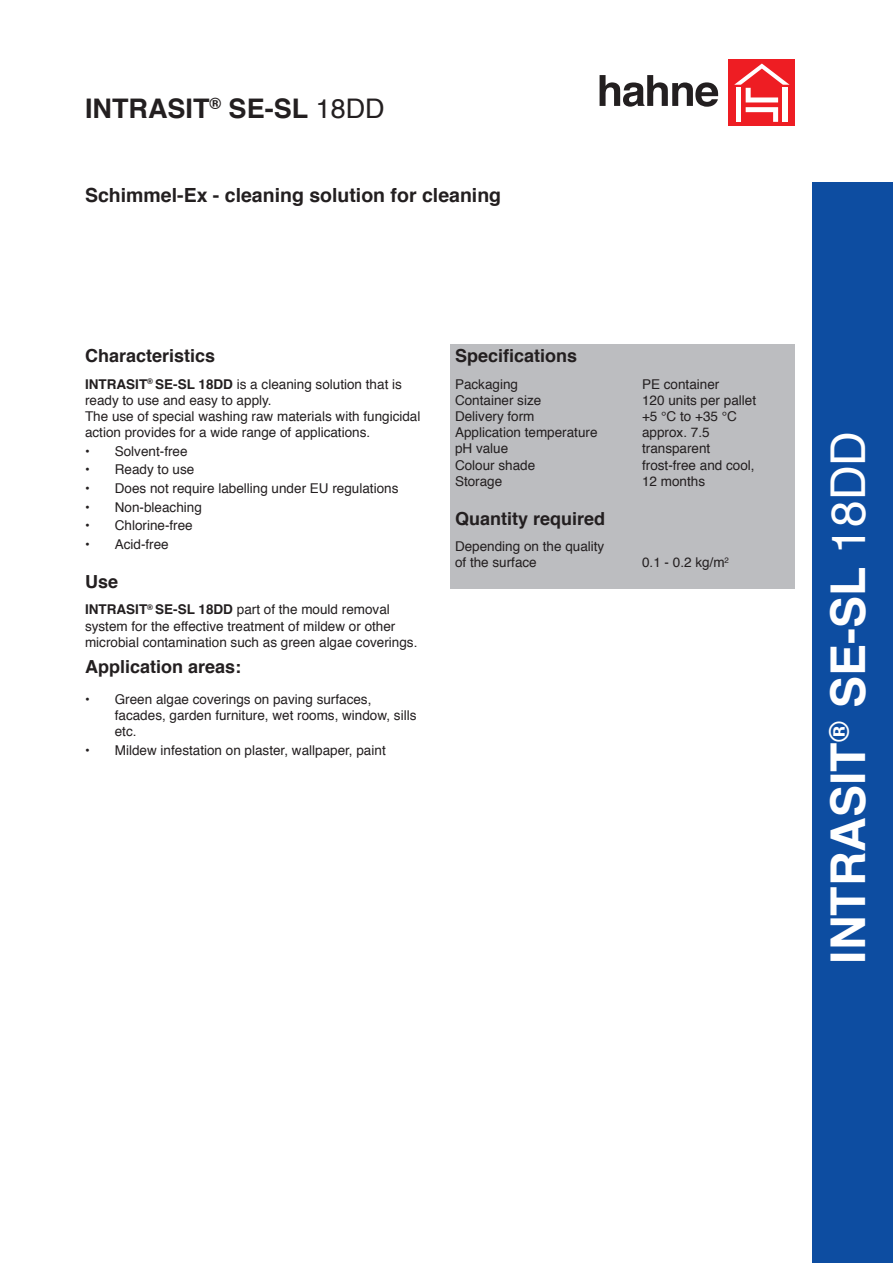
<style>
.page{position:relative;width:893px;height:1263px;background:#fff}
.page>*{position:absolute;margin:0;border:0;box-sizing:border-box;transform-origin:0 0}
.t1{font:700 48px "Helvetica";color:#fff}
.t2{font:700 27px "Helvetica";color:#231f20}
.t3{font:700 19.5px "Helvetica";color:#231f20}
.t4{font:700 18px "Helvetica";color:#231f20}
.t5{font:13.5px/16.2px "Helvetica";color:#231f20}
.t6{font:700 13.5px "Helvetica";color:#231f20}
.s1{font-weight:400}
.s2{font-weight:700}
</style>
<div class="page">
<div style="left:729px;top:60px;width:66px;height:66px;background:#ee1d23"></div>
<svg style="left:734px;top:64px;width:56px;height:58px"></svg>
<div style="left:783px;top:88px;width:5px;height:34px;background:#fff"></div>
<svg style="left:600px;top:75px;width:118px;height:32px"></svg>
<div style="left:812px;top:183px;width:81px;height:1080px;background:#0d4da1"></div>
<div style="left:451px;top:344px;width:344px;height:30px;background:#bcbdc0"></div>
<div style="left:451px;top:374px;width:344px;height:116px;background:#bcbdc0"></div>
<div style="left:451px;top:490px;width:344px;height:17px;background:#bcbdc0"></div>
<div style="left:451px;top:507px;width:344px;height:30px;background:#bcbdc0"></div>
<div style="left:451px;top:537px;width:344px;height:35px;background:#bcbdc0"></div>
<div style="left:451px;top:572px;width:344px;height:17px;background:#bcbdc0"></div>
<p class="t2" style="left:85px;top:87px;width:301px">INTRASIT<sup>®</sup> SE-SL <span class="s1">18DD</span></p>
<p class="t3" style="left:85px;top:179px;width:418px">Schimmel-Ex - cleaning solution for cleaning</p>
<p class="t4" style="left:85px;top:341px;width:132px">Characteristics</p>
<p class="t5" style="left:85px;top:376px;width:318px"><span class="s2">INTRASIT</span><sup>®</sup> <span class="s2">SE-SL 18DD</span> is a cleaning solution that is ready to use and easy to apply.</p>
<p class="t5" style="left:85px;top:409px;width:337px">The use of special washing raw materials with fungicidal action provides for a wide range of applications.</p>
<p class="t6" style="left:85px;top:440px;width:6px">•</p>
<p class="t5" style="left:115px;top:443px;width:74px">Solvent-free</p>
<p class="t6" style="left:85px;top:459px;width:6px">•</p>
<p class="t5" style="left:115px;top:462px;width:81px">Ready to use</p>
<p class="t6" style="left:85px;top:477px;width:6px">•</p>
<p class="t5" style="left:115px;top:481px;width:285px">Does not require labelling under EU regulations</p>
<p class="t6" style="left:85px;top:496px;width:6px">•</p>
<p class="t5" style="left:115px;top:499px;width:89px">Non-bleaching</p>
<p class="t6" style="left:85px;top:515px;width:6px">•</p>
<p class="t5" style="left:115px;top:518px;width:80px">Chlorine-free</p>
<p class="t6" style="left:85px;top:533px;width:6px">•</p>
<p class="t5" style="left:115px;top:536px;width:56px">Acid-free</p>
<p class="t4" style="left:85px;top:567px;width:35px">Use</p>
<p class="t5" style="left:85px;top:602px;width:334px"><span class="s2">INTRASIT</span><sup>®</sup> <span class="s2">SE-SL 18DD</span> part of the mould removal system for the effective treatment of mildew or other microbial contamination such as green algae coverings.</p>
<p class="t4" style="left:85px;top:652px;width:158px">Application areas:</p>
<p class="t6" style="left:85px;top:688px;width:6px">•</p>
<p class="t5" style="left:115px;top:691px;width:303px">Green algae coverings on paving surfaces, facades, garden furniture, wet rooms, window, sills etc.</p>
<p class="t6" style="left:85px;top:739px;width:6px">•</p>
<p class="t5" style="left:115px;top:742px;width:272px">Mildew infestation on plaster, wallpaper, paint</p>
<p class="t4" style="left:455px;top:341px;width:124px">Specifications</p>
<p class="t5" style="left:455px;top:376px;width:65px">Packaging</p>
<p class="t5" style="left:455px;top:392px;width:88px">Container size</p>
<p class="t5" style="left:455px;top:409px;width:81px">Delivery form</p>
<p class="t5" style="left:455px;top:425px;width:144px">Application temperature</p>
<p class="t5" style="left:455px;top:441px;width:55px">pH value</p>
<p class="t5" style="left:455px;top:457px;width:82px">Colour shade</p>
<p class="t5" style="left:455px;top:473px;width:49px">Storage</p>
<p class="t5" style="left:642px;top:376px;width:79px">PE container</p>
<p class="t5" style="left:642px;top:392px;width:116px">120 units per pallet</p>
<p class="t5" style="left:642px;top:409px;width:96px">+5 °C to +35 °C</p>
<p class="t5" style="left:642px;top:425px;width:69px">approx. 7.5</p>
<p class="t5" style="left:642px;top:441px;width:70px">transparent</p>
<p class="t5" style="left:642px;top:457px;width:114px">frost-free and cool,</p>
<p class="t5" style="left:642px;top:473px;width:65px">12 months</p>
<p class="t4" style="left:455px;top:504px;width:152px">Quantity required</p>
<p class="t5" style="left:455px;top:539px;width:151px">Depending on the quality</p>
<p class="t5" style="left:455px;top:555px;width:83px">of the surface</p>
<p class="t5" style="left:642px;top:555px;width:88px">0.1 - 0.2 kg/m<sup>2</sup></p>
<p class="t1" style="left:810px;top:964px;width:534px;rotate:-90deg">INTRASIT<sup>®</sup> SE-SL <span class="s1">18DD</span></p>
</div>
